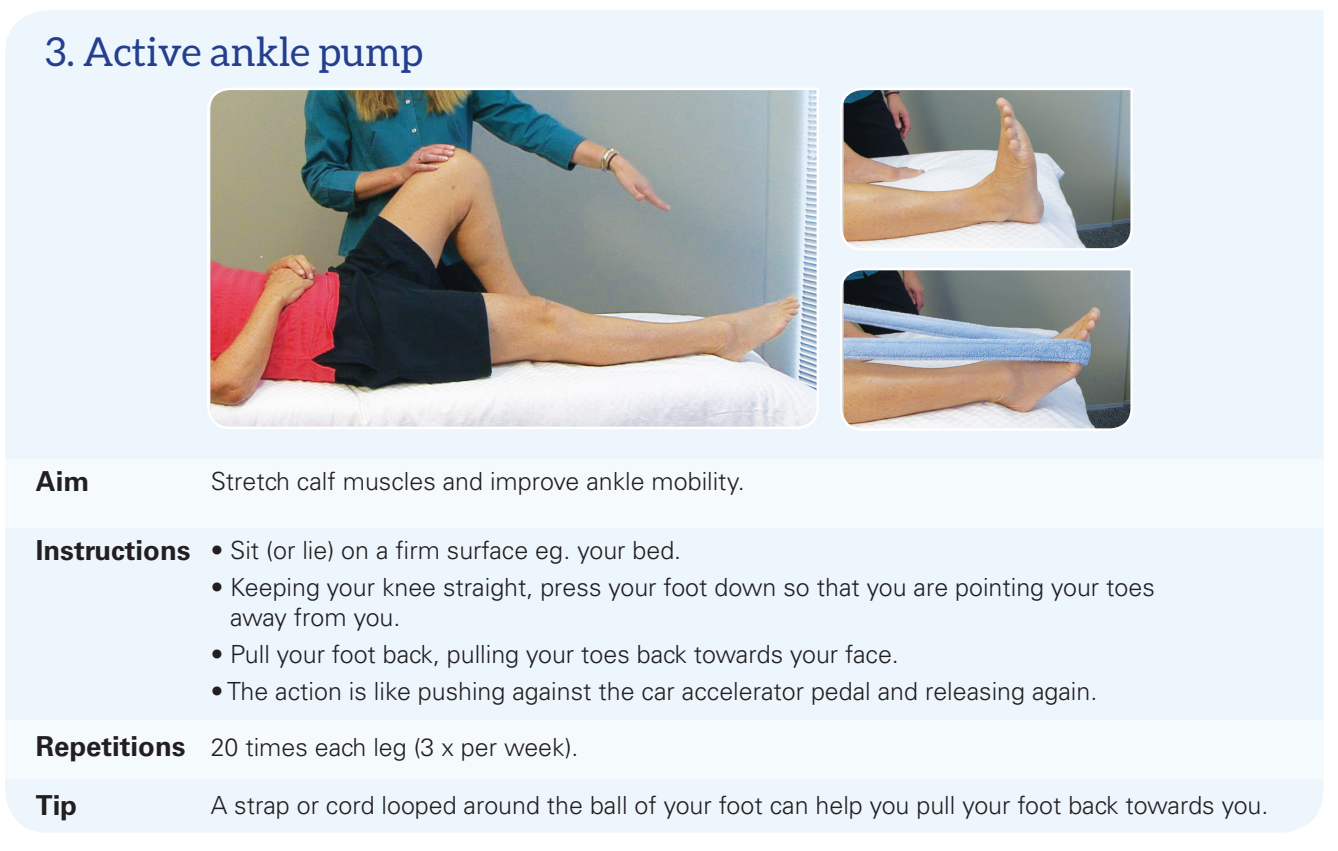
<style>
.page{position:relative;width:1338px;height:851px;background:#fff}
.page>*{position:absolute;margin:0;border:0;box-sizing:border-box;transform-origin:0 0}
.t1{font:40px "Aleo";color:#253f8e}
.t2{font:700 27.5px/58.2px "Univers";color:#231f20}
.t3{font:300 25px/30px "Univers";color:#231f20}
</style>
<div class="page">
<div style="left:5px;top:10px;width:1318px;height:823px;background:#ecf6fc"></div>
<img style="left:206px;top:86px;width:614px;height:344px">
<img style="left:838px;top:86px;width:296px;height:166px">
<img style="left:838px;top:267px;width:296px;height:165px">
<div style="left:5px;top:459px;width:1318px;height:69px;background:#f5fafd"></div>
<div style="left:5px;top:720px;width:1318px;height:58px;background:#f5fafd"></div>
<h1 class="t1" style="left:45px;top:29px;width:379px">3. Active ankle pump</h1>
<p class="t2" style="left:36px;top:453px;width:55px">Aim</p>
<p class="t3" style="left:211px;top:466px;width:535px">Stretch calf muscles and improve ankle mobility.</p>
<p class="t2" style="left:36px;top:521px;width:156px">Instructions</p>
<p class="t3" style="left:211px;top:535px;width:472px">• Sit (or lie) on a firm surface eg. your bed.</p>
<p class="t3" style="left:230px;top:572px;width:926px;text-indent:-19px">• Keeping your knee straight, press your foot down so that you are pointing your toes away from you.</p>
<p class="t3" style="left:211px;top:639px;width:690px">• Pull your foot back, pulling your toes back towards your face.</p>
<p class="t3" style="left:211px;top:676px;width:888px">• The action is like pushing against the car accelerator pedal and releasing again.</p>
<p class="t2" style="left:36px;top:718px;width:151px">Repetitions<br>Tip</p>
<p class="t3" style="left:211px;top:732px;width:369px">20 times each leg (3 x per week).</p>
<p class="t3" style="left:211px;top:790px;width:1059px">A strap or cord looped around the ball of your foot can help you pull your foot back towards you.</p>
</div>
